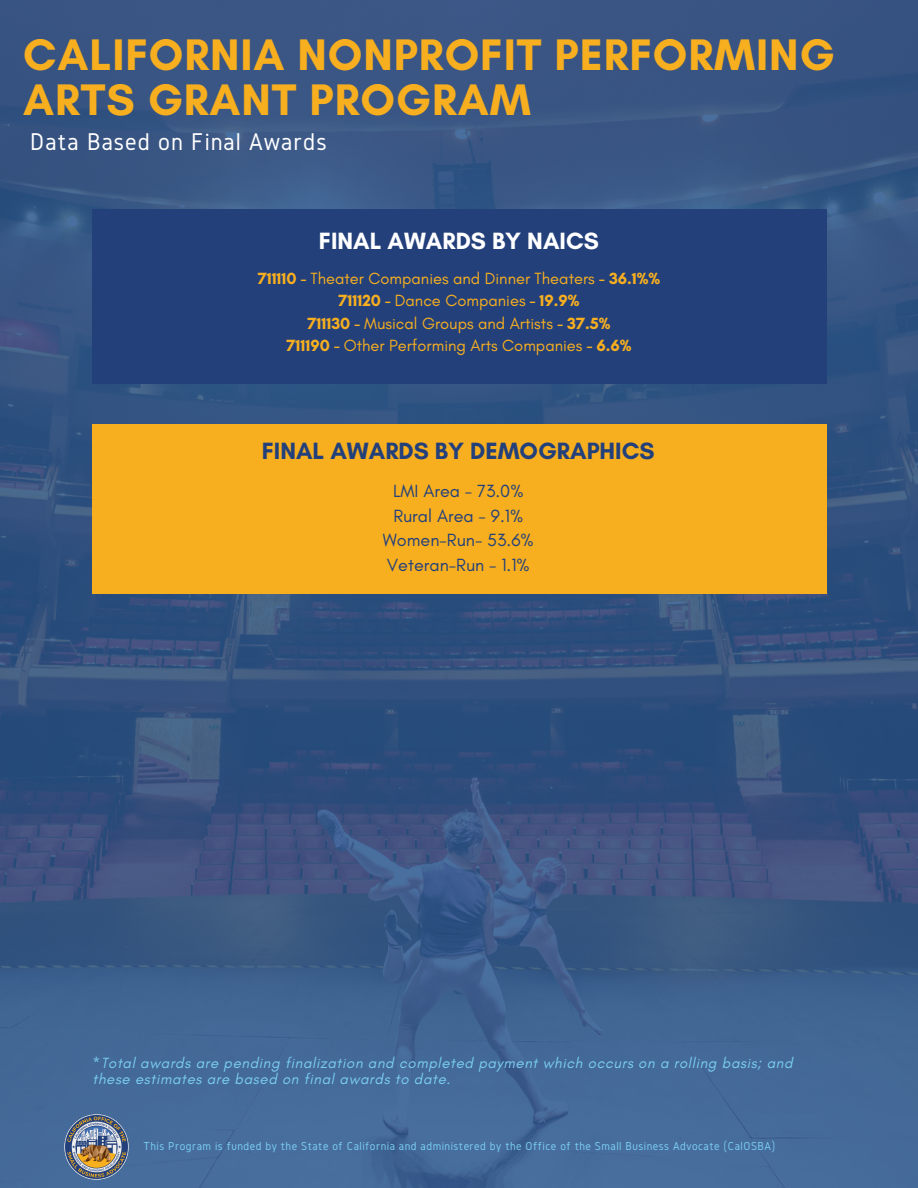
<style>
.page{position:relative;width:918px;height:1188px;background:#fff}
.page>*{position:absolute;margin:0;border:0;box-sizing:border-box;transform-origin:0 0}
.t1{font:700 45px/45px "Glacial Indifference";letter-spacing:.02em;color:#f7af1f}
.t2{font:25.2px "Gidole";letter-spacing:.04em;color:#fff}
.t3{font:700 24px "Glacial Indifference";color:#23407b}
.t4{font:700 24px "Glacial Indifference";color:#fff}
.t5{font:18px "Glacial Indifference";color:#23407b}
.t6{font:16.5px "Glacial Indifference";color:#f7af1f}
.t7{font:italic 15px/15.8px "Glacial Indifference";letter-spacing:.04em;color:#7acdf1}
.t8{font:12px "Gidole";letter-spacing:.04em;color:#7acdf1}
.s1{font-weight:700}
</style>
<div class="page">
<img style="left:0;top:0;width:918px;height:1188px">
<div style="left:92px;top:209px;width:735px;height:175px;background:#23407b"></div>
<img style="left:63px;top:1114px;width:67px;height:66px">
<div style="left:92px;top:425px;width:734px;height:169px;background:#f7af1f"></div>
<p class="t1" style="left:23px;top:32px;width:813px">CALIFORNIA NONPROFIT PERFORMING<br>ARTS GRANT PROGRAM</p>
<p class="t2" style="left:30px;top:127px;width:298px">Data Based on Final Awards</p>
<p class="t4" style="left:319px;top:226px;width:281px">FINAL AWARDS BY NAICS</p>
<p class="t6" style="left:258px;top:268px;width:404px"><span class="s1">711110 -</span> Theater Companies and Dinner Theaters <span class="s1">- 36.1%%</span></p>
<p class="t6" style="left:338px;top:291px;width:242px"><span class="s1">711120 -</span> Dance Companies <span class="s1">- 19.9%</span></p>
<p class="t6" style="left:308px;top:313px;width:304px"><span class="s1">711130 -</span> Musical Groups and Artists <span class="s1">- 37.5%</span></p>
<p class="t6" style="left:287px;top:336px;width:346px"><span class="s1">711190 -</span> Other Performing Arts Companies <span class="s1">- 6.6%</span></p>
<p class="t3" style="left:262px;top:436px;width:394px">FINAL AWARDS BY DEMOGRAPHICS</p>
<p class="t5" style="left:393px;top:480px;width:132px">LMI Area - 73.0%</p>
<p class="t5" style="left:393px;top:505px;width:131px">Rural Area - 9.1%</p>
<p class="t5" style="left:383px;top:529px;width:152px">Women-Run- 53.6%</p>
<p class="t5" style="left:387px;top:554px;width:144px">Veteran-Run - 1.1%</p>
<p class="t7" style="left:92px;top:1055px;width:702px">*Total awards are pending finalization and completed payment which occurs on a rolling basis; and these estimates are based on final awards to date.</p>
<p class="t8" style="left:144px;top:1139px;width:633px">This Program is funded by the State of California and administered by the Office of the Small Business Advocate (CalOSBA)</p>
</div>
